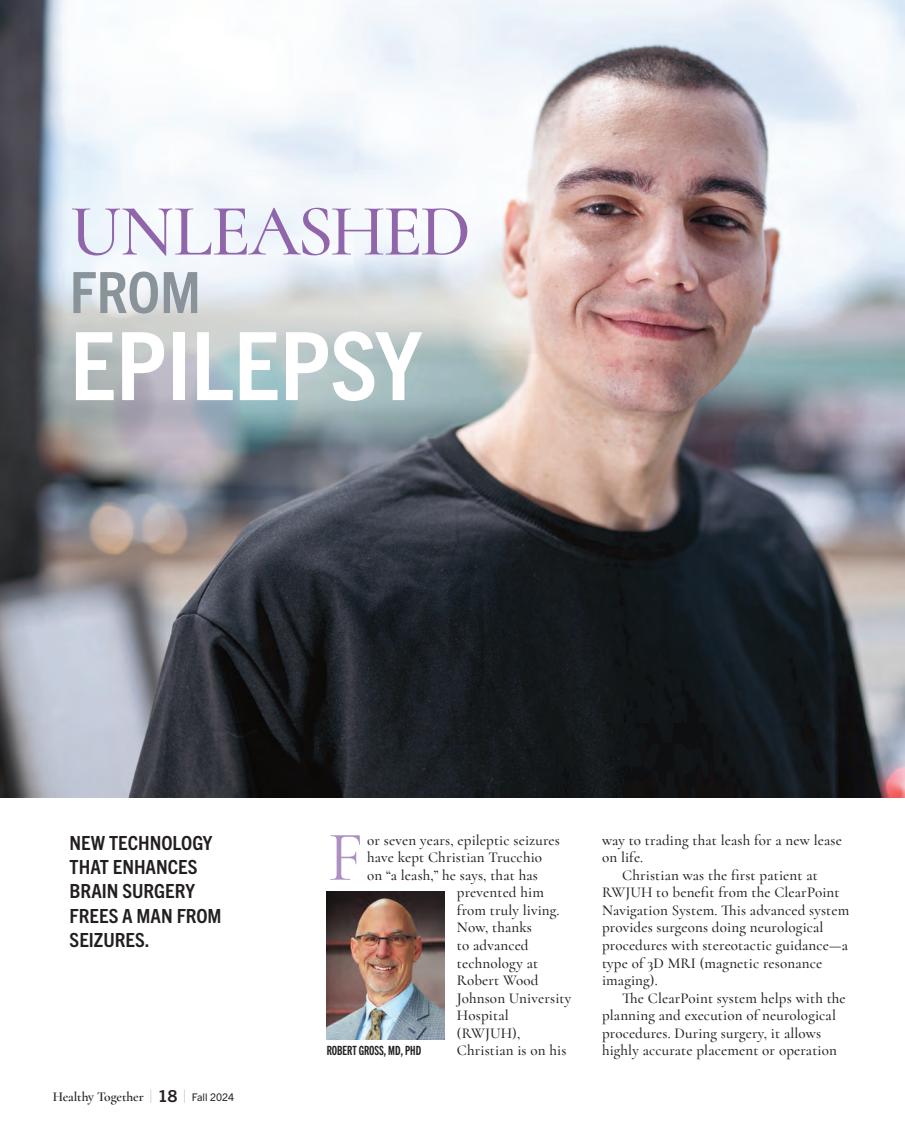
<style>
.page{position:relative;width:905px;height:1136px;background:#fff}
.page>*{position:absolute;margin:0;border:0;box-sizing:border-box;transform-origin:0 0}
.t1{font:700 condensed 94.5px "Trade Gothic Next LT Pro";color:#fff;scale:1.05 1}
.t2{font:500 73.5px "Cormorant";letter-spacing:-.035em;color:#9065ab}
.t3{font:71.1px "Cormorant";color:#ae8fc2}
.t4{font:700 condensed 57px "Trade Gothic Next LT Pro";color:#899399;scale:1.05 1}
.t5{font:700 condensed 19.5px/24px "Trade Gothic Next LT Pro";color:#231f20;scale:1.05 1}
.t6{font:500 15px "Cormorant";letter-spacing:.01em;color:#231f20}
.t7{font:600 13.5px "Cormorant";letter-spacing:-.01em;color:#231f20}
.t8{font:12.75px "Trade Gothic Next LT Pro Bd Cm";color:#231f20}
.s1{font-family:"Trade Gothic Next LT Pro";font-weight:300;font-size:17.1px;color:#808285}
.s2{font-family:"Trade Gothic Next LT Pro";font-weight:700;font-size:16.5px}
.s3{font-family:"Trade Gothic Next LT Pro";font-weight:400;font-size:10.5px}
</style>
<div class="page">
<img style="left:0;top:0;width:905px;height:797px">
<img style="left:327px;top:891px;width:117px;height:147px">
<svg style="left:86px;top:248px;width:71px;height:71px;fill:#f2f6fb"></svg>
<svg style="left:191px;top:344px;width:109px;height:114px;background:#8dafb4"></svg>
<svg style="left:48px;top:344px;width:109px;height:114px;background:#a7acac"></svg>
<svg style="left:111px;top:345px;width:131px;height:137px;background:#b0b1bc"></svg>
<h2 class="t2" style="left:70px;top:186px;width:402px">UNLEASHED</h2>
<h3 class="t4" style="left:70px;top:253px;width:127px">FROM</h3>
<h1 class="t1" style="left:70px;top:301px;width:337px">EPILEPSY</h1>
<h3 class="t5" style="left:70px;top:830px;width:146px">NEW TECHNOLOGY<br>THAT ENHANCES<br>BRAIN SURGERY<br>FREES A MAN FROM<br>SEIZURES.</h3>
<p class="t7" style="left:53px;top:1088px;width:183px">Healthy Together <span class="s1">|</span> <span class="s2">18</span> <span class="s1">|</span> <span class="s3">Fall 2024</span></p>
<p class="t6" style="left:602px;top:830px;width:241px">way to trading that leash for a new lease</p>
<p class="t6" style="left:602px;top:848px;width:43px">on life.</p>
<p class="t6" style="left:622px;top:865px;width:197px">Christian was the first patient at</p>
<p class="t6" style="left:602px;top:883px;width:239px">RWJUH to benefit from the ClearPoint</p>
<p class="t6" style="left:602px;top:900px;width:249px">Navigation System. This advanced system</p>
<p class="t6" style="left:602px;top:918px;width:223px">provides surgeons doing neurological</p>
<p class="t6" style="left:602px;top:935px;width:248px">procedures with stereotactic guidance—a</p>
<p class="t6" style="left:602px;top:953px;width:222px">type of 3D MRI (magnetic resonance</p>
<p class="t6" style="left:602px;top:971px;width:57px">imaging).</p>
<p class="t6" style="left:622px;top:988px;width:225px">The ClearPoint system helps with the</p>
<p class="t6" style="left:602px;top:1006px;width:235px">planning and execution of neurological</p>
<p class="t6" style="left:602px;top:1023px;width:221px">procedures. During surgery, it allows</p>
<h3 class="t3" style="left:327px;top:813px;width:38px">F</h3>
<p class="t6" style="left:367px;top:830px;width:194px">or seven years, epileptic seizures</p>
<p class="t6" style="left:367px;top:848px;width:176px">have kept Christian Trucchio</p>
<p class="t6" style="left:367px;top:865px;width:172px">on “a leash,” he says, that has</p>
<p class="t6" style="left:457px;top:883px;width:88px">prevented him</p>
<p class="t6" style="left:457px;top:900px;width:104px">from truly living.</p>
<p class="t6" style="left:457px;top:918px;width:77px">Now, thanks</p>
<p class="t6" style="left:457px;top:935px;width:73px">to advanced</p>
<p class="t6" style="left:457px;top:953px;width:83px">technology at</p>
<p class="t6" style="left:457px;top:971px;width:83px">Robert Wood</p>
<p class="t6" style="left:457px;top:988px;width:116px">Johnson University</p>
<p class="t6" style="left:457px;top:1006px;width:53px">Hospital</p>
<p class="t6" style="left:457px;top:1023px;width:65px">(RWJUH),</p>
<p class="t6" style="left:457px;top:1041px;width:111px">Christian is on his</p>
<p class="t8" style="left:327px;top:1042px;width:96px">ROBERT GROSS, MD, PHD</p>
<p class="t6" style="left:602px;top:1041px;width:236px">highly accurate placement or operation</p>
</div>
